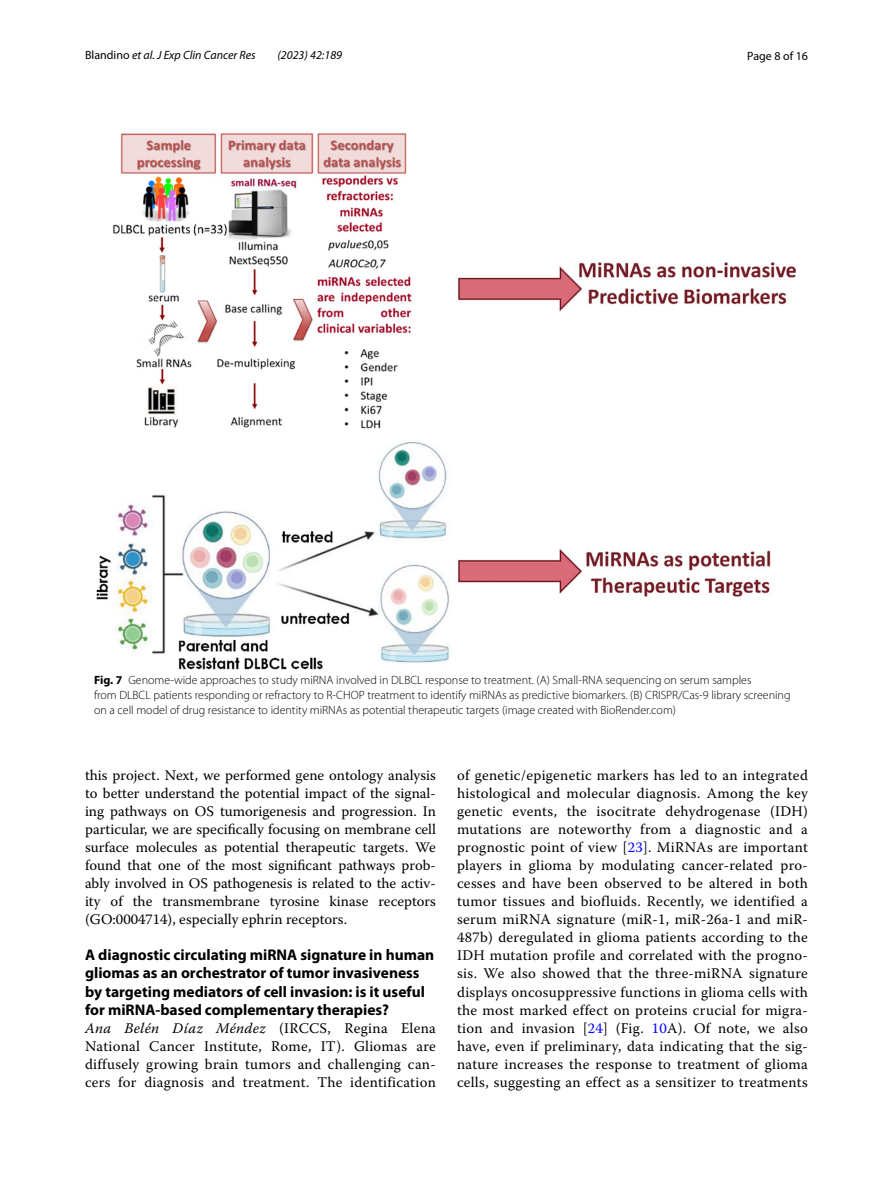
<style>
.page{position:relative;width:893px;height:1187px;background:#fff}
.page>*{position:absolute;margin:0;border:0;box-sizing:border-box;transform-origin:0 0}
.t1{font:700 15.45px/18px "Myriad Pro";color:#000}
.t2{font:14.7px/18px "Warnock Pro";letter-spacing:.02em;color:#000;text-align:justify}
.t3{font:300 12px/15px "Myriad Pro";color:#000}
.t4{font:italic 12px "Myriad Pro";color:#000}
.t5{font:12px "Myriad Pro";color:#000}
.s1{font-style:normal}
.s2{font-weight:700}
.s3{font-style:italic}
.s4{color:#00f}
</style>
<div class="page">
<img style="left:96px;top:133px;width:700px;height:536px">
<p class="t4" style="left:85px;top:48px;width:172px"><span class="s1">Blandino</span> et al. J Exp Clin Cancer Res</p>
<p class="t4" style="left:277px;top:48px;width:66px">(2023) 42:189</p>
<p class="t5" style="left:747px;top:48px;width:62px">Page 8 of 16</p>
<p class="t3" style="left:94px;top:673px;width:698px"><span class="s2">Fig. 7</span> Genome-wide approaches to study miRNA involved in DLBCL response to treatment. (A) Small-RNA sequencing on serum samples<br>from DLBCL patients responding or refractory to R-CHOP treatment to identify miRNAs as predictive biomarkers. (B) CRISPR/Cas-9 library screening on a cell model of drug resistance to identity miRNAs as potential therapeutic targets (image created with BioRender.com)</p>
<p class="t2" style="left:85px;top:766px;width:352px">this project. Next, we performed gene ontology analysis to better understand the potential impact of the signal&shy;ing pathways on OS tumorigenesis and progression. In particular, we are specifically focusing on membrane cell surface molecules as potential therapeutic targets. We found that one of the most significant pathways prob&shy;ably involved in OS pathogenesis is related to the activ&shy;ity of the transmembrane tyrosine kinase receptors (GO:0004714), especially ephrin receptors.</p>
<p class="t1" style="left:85px;top:945px;width:351px">A diagnostic circulating miRNA signature in human gliomas as an orchestrator of tumor invasiveness by targeting mediators of cell invasion: is it useful for miRNA‑based complementary therapies?</p>
<p class="t2" style="left:85px;top:1018px;width:352px"><span class="s3">Ana Belén Díaz Méndez</span> (IRCCS, Regina Elena National Cancer Institute, Rome, IT). Gliomas are diffusely growing brain tumors and challenging can&shy;cers for diagnosis and treatment. The identification</p>
<p class="t2" style="left:457px;top:766px;width:352px">of genetic/epigenetic markers has led to an integrated histological and molecular diagnosis. Among the key genetic events, the isocitrate dehydrogenase (IDH) mutations are noteworthy from a diagnostic and a prognostic point of view [<span class="s4">23</span>]. MiRNAs are important players in glioma by modulating cancer-related pro&shy;cesses and have been observed to be altered in both tumor tissues and biofluids. Recently, we identified a serum miRNA signature (miR-1, miR-26a-1 and miR-487b) deregulated in glioma patients according to the IDH mutation profile and correlated with the progno&shy;sis. We also showed that the three-miRNA signature displays oncosuppressive functions in glioma cells with the most marked effect on proteins crucial for migra&shy;tion and invasion [<span class="s4">24</span>] (Fig. <span class="s4">10</span>A). Of note, we also have, even if preliminary, data indicating that the sig&shy;nature increases the response to treatment of glioma cells, suggesting an effect as a sensitizer to treatments</p>
</div>
